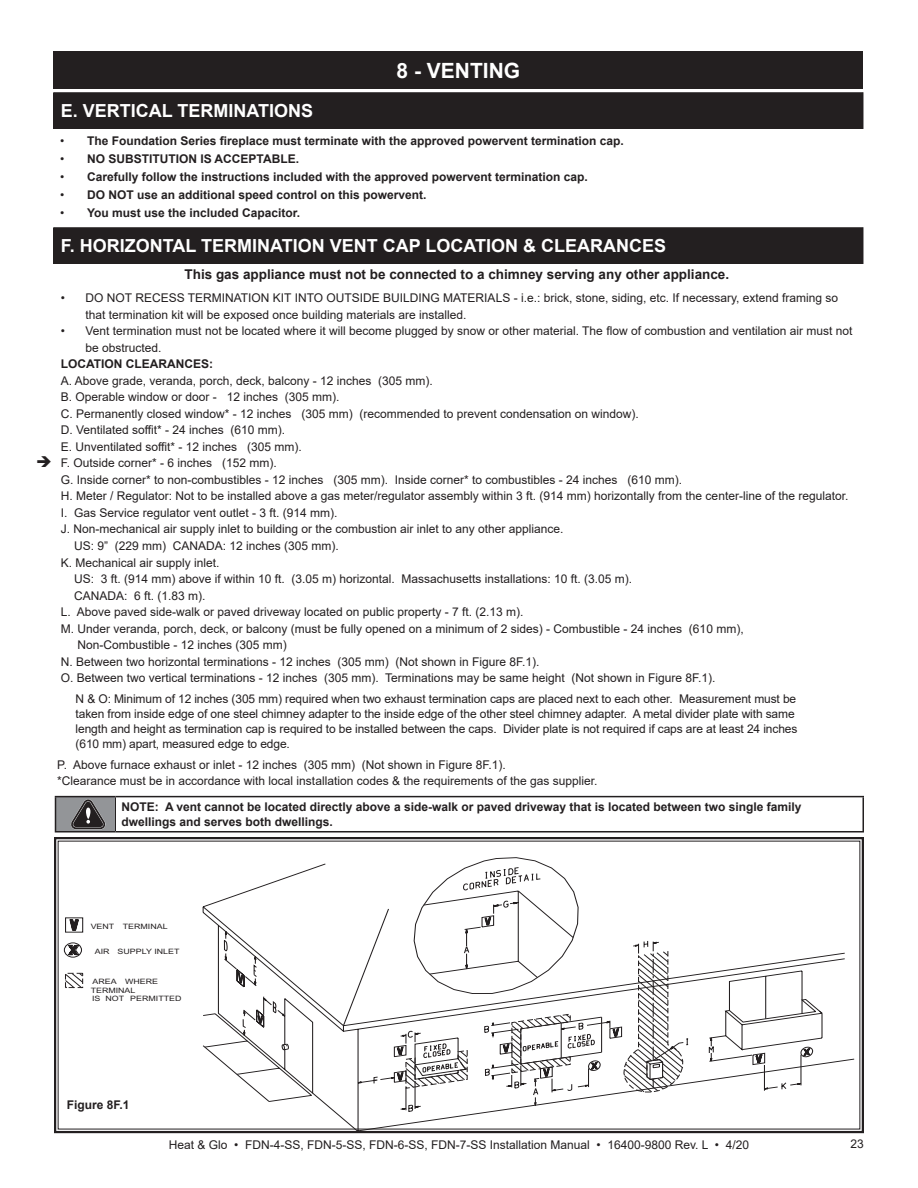
<style>
.page{position:relative;width:918px;height:1188px;background:#fff}
.page>*{position:absolute;margin:0;border:0;box-sizing:border-box;transform-origin:0 0}
.t1{font:700 21px "Arial";color:#fff}
.t2{font:700 18px "Arial";color:#fff}
.t3{font:700 13.5px "Arial";color:#231f20}
.t4{font:12px/15px "Arial";color:#231f20}
.t5{font:700 12px/14.4px "Arial";color:#231f20}
.t6{font:7.35px/8.7px "Arial";color:#231f20;scale:1.2 1}
.s1{font-weight:400}
</style>
<div class="page">
<div style="left:54px;top:93px;width:809px;height:35px;background:#231f20"></div>
<div style="left:53px;top:92px;width:810px;height:37px;border:1px solid #231f20"></div>
<div style="left:53px;top:52px;width:810px;height:37px;background:#231f20"></div>
<div style="left:54px;top:228px;width:809px;height:35px;background:#231f20"></div>
<div style="left:53px;top:227px;width:810px;height:37px;border:1px solid #231f20"></div>
<div style="left:56px;top:797px;width:60px;height:35px;background:#939598"></div>
<hr style="left:115px;top:797px;width:1px;height:34px;background:#231f20">
<hr style="left:55px;top:796px;width:61px;height:1px;background:#231f20">
<hr style="left:55px;top:797px;width:1px;height:34px;background:#231f20">
<hr style="left:116px;top:796px;width:748px;height:1px;background:#231f20">
<hr style="left:862px;top:797px;width:2px;height:34px;background:#231f20">
<hr style="left:55px;top:831px;width:61px;height:1px;background:#231f20">
<hr style="left:116px;top:831px;width:748px;height:1px;background:#231f20">
<svg style="left:71px;top:799px;width:34px;height:30px"></svg>
<svg style="left:54px;top:837px;width:810px;height:297px"></svg>
<p class="t1" style="left:397px;top:56px;width:125px">8 - VENTING</p>
<p class="t2" style="left:61px;top:98px;width:254px">E. VERTICAL TERMINATIONS</p>
<p class="t5" style="left:60px;top:133px;width:565px"><span class="s1">•</span> The Foundation Series fireplace must terminate with the approved powervent termination cap.</p>
<p class="t5" style="left:60px;top:151px;width:241px"><span class="s1">•</span> NO SUBSTITUTION IS ACCEPTABLE.</p>
<p class="t5" style="left:60px;top:169px;width:529px"><span class="s1">•</span> Carefully follow the instructions included with the approved powervent termination cap.</p>
<p class="t5" style="left:60px;top:187px;width:368px"><span class="s1">•</span> DO NOT use an additional speed control on this powervent.</p>
<p class="t5" style="left:60px;top:205px;width:242px"><span class="s1">•</span> You must use the included Capacitor.</p>
<p class="t2" style="left:61px;top:233px;width:607px">F. HORIZONTAL TERMINATION VENT CAP LOCATION &amp; CLEARANCES</p>
<p class="t3" style="left:185px;top:265px;width:546px">This gas appliance must not be connected to a chimney serving any other appliance.</p>
<p class="t4" style="left:86px;top:290px;width:754px;line-height:16.6px;text-indent:-25px">• DO NOT RECESS TERMINATION KIT INTO OUTSIDE BUILDING MATERIALS - i.e.: brick, stone, siding, etc. If necessary, extend framing so that termination kit will be exposed once building materials are installed.</p>
<p class="t4" style="left:86px;top:323px;width:768px;line-height:16.6px;text-indent:-25px">• Vent termination must not be located where it will become plugged by snow or other material. The flow of combustion and ventilation air must not be obstructed.</p>
<p class="t5" style="left:61px;top:357px;width:154px">LOCATION CLEARANCES:</p>
<p class="t4" style="left:61px;top:373px;width:374px">A. Above grade, veranda, porch, deck, balcony - 12 inches (305 mm).</p>
<p class="t4" style="left:61px;top:389px;width:280px">B. Operable window or door - 12 inches (305 mm).</p>
<p class="t4" style="left:61px;top:406px;width:580px">C. Permanently closed window* - 12 inches (305 mm) (recommended to prevent condensation on window).</p>
<p class="t4" style="left:61px;top:422px;width:226px">D. Ventilated soffit* - 24 inches (610 mm).</p>
<p class="t4" style="left:61px;top:439px;width:243px">E. Unventilated soffit* - 12 inches (305 mm).</p>
<p class="t4" style="left:61px;top:455px;width:218px">F. Outside corner* - 6 inches (152 mm).</p>
<p class="t4" style="left:61px;top:472px;width:623px">G. Inside corner* to non-combustibles - 12 inches (305 mm). Inside corner* to combustibles - 24 inches (610 mm).</p>
<p class="t4" style="left:61px;top:489px;width:789px">H. Meter / Regulator: Not to be installed above a gas meter/regulator assembly within 3 ft. (914 mm) horizontally from the center-line of the regulator.</p>
<p class="t4" style="left:61px;top:505px;width:278px">I. Gas Service regulator vent outlet - 3 ft. (914 mm).</p>
<p class="t4" style="left:61px;top:522px;width:504px">J. Non-mechanical air supply inlet to building or the combustion air inlet to any other appliance.</p>
<p class="t4" style="left:74px;top:538px;width:266px">US: 9” (229 mm) CANADA: 12 inches (305 mm).</p>
<p class="t4" style="left:61px;top:555px;width:160px">K. Mechanical air supply inlet.</p>
<p class="t4" style="left:74px;top:571px;width:560px">US: 3 ft. (914 mm) above if within 10 ft. (3.05 m) horizontal. Massachusetts installations: 10 ft. (3.05 m).</p>
<p class="t4" style="left:74px;top:588px;width:133px">CANADA: 6 ft. (1.83 m).</p>
<p class="t4" style="left:61px;top:604px;width:464px">L. Above paved side-walk or paved driveway located on public property - 7 ft. (2.13 m).</p>
<p class="t4" style="left:61px;top:621px;width:684px">M. Under veranda, porch, deck, or balcony (must be fully opened on a minimum of 2 sides) - Combustible - 24 inches (610 mm),</p>
<p class="t4" style="left:77px;top:637px;width:211px">Non-Combustible - 12 inches (305 mm)</p>
<p class="t4" style="left:61px;top:654px;width:480px">N. Between two horizontal terminations - 12 inches (305 mm) (Not shown in Figure 8F.1).</p>
<p class="t4" style="left:61px;top:671px;width:656px">O. Between two vertical terminations - 12 inches (305 mm). Terminations may be same height (Not shown in Figure 8F.1).</p>
<p class="t4" style="left:76px;top:691px;width:723px">N &amp; O: Minimum of 12 inches (305 mm) required when two exhaust termination caps are placed next to each other. Measurement must be taken from inside edge of one steel chimney adapter to the inside edge of the other steel chimney adapter. A metal divider plate with same length and height as termination cap is required to be installed between the caps. Divider plate is not required if caps are at least 24 inches (610 mm) apart, measured edge to edge.</p>
<p class="t4" style="left:57px;top:757px;width:450px">P. Above furnace exhaust or inlet - 12 inches (305 mm) (Not shown in Figure 8F.1).</p>
<p class="t4" style="left:57px;top:773px;width:542px">*Clearance must be in accordance with local installation codes &amp; the requirements of the gas supplier.</p>
<p class="t5" style="left:122px;top:800px;width:681px">NOTE: A vent cannot be located directly above a side-walk or paved driveway that is located between two single family dwellings and serves both dwellings.</p>
<p class="t6" style="left:91px;top:922px;width:66px">VENT TERMINAL</p>
<p class="t6" style="left:95px;top:947px;width:72px">AIR SUPPLY INLET</p>
<p class="t6" style="left:91px;top:977px;width:77px">AREA WHERE<br>TERMINAL<br>IS NOT PERMITTED</p>
<p class="t5" style="left:67px;top:1098px;width:64px">Figure 8F.1</p>
<p class="t4" style="left:169px;top:1138px;width:582px">Heat &amp; Glo • FDN-4-SS, FDN-5-SS, FDN-6-SS, FDN-7-SS Installation Manual • 16400-9800 Rev. L • 4/20</p>
<p class="t4" style="left:851px;top:1136px;width:15px">23</p>
</div>
